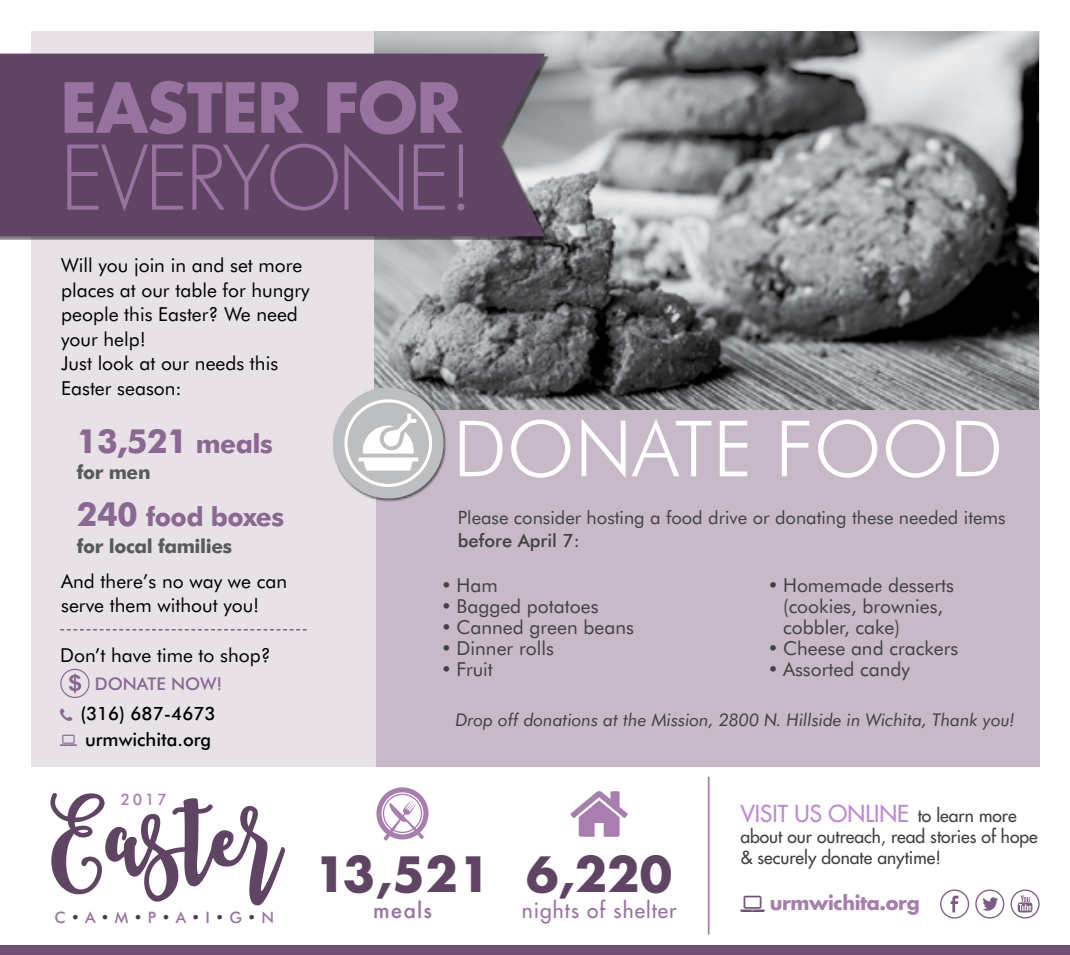
<style>
.page{position:relative;width:1070px;height:955px;background:#fff}
.page>*{position:absolute;margin:0;border:0;box-sizing:border-box;transform-origin:0 0}
.t1{font:300 86.27px "Futura";letter-spacing:-.04em;color:#9973a0}
.t2{font:300 77.52px "Futura BT";color:#fff}
.t3{font:700 67.2px "Futura";letter-spacing:-.02em;color:#9973a0}
.t4{font:700 47.25px "Futura";color:#5f4463}
.t5{font:700 33.25px "Futura BT";color:#8a6891}
.t6{font:700 26.25px "Futura BT";letter-spacing:-.02em;color:#8a6891}
.t7{font:22.75px "Futura";color:#bc89d2}
.t8{font:21px "Futura";letter-spacing:.05em;color:#9973a0}
.t9{font:500 21px "Futura";letter-spacing:.05em;color:#9973a0}
.t10{font:19.25px/24.5px "Futura BT";color:#000}
.t11{font:19.25px/21px "Futura BT";color:#414042}
.t12{font:700 19.25px "Futura BT";letter-spacing:-.02em;color:#58595b}
.t13{font:700 19.25px "Futura";letter-spacing:-.02em;color:#a77eae}
.t14{font:18.38px "Futura BT";color:#414042}
.t15{font:500 18.38px/26.2px "Futura BT";color:#000}
.t16{font:500 18.38px "Futura BT";color:#414042}
.t17{font:italic 17.5px "Futura BT";color:#414042}
.t18{font:17.5px/21px "Futura";color:#414042}
.t19{font:500 17.5px "Futura BT";color:#8a6891}
.t20{font:500 15.75px "Futura BT";color:#9973a0}
.t21{font:500 15.75px "Futura BT";color:#a77eae}
.s1{font-size:26.25px}
.s2{font-size:33.25px}
.s3{color:#503854}
.s4{font-size:17.5px;color:#414042}
</style>
<div class="page">
<div style="left:0;top:945px;width:1070px;height:9px;background:#6d5072"></div>
<hr style="left:708px;top:776px;width:1px;height:158px;background:#a77eae">
<svg style="left:50px;top:792px;width:235px;height:113px"></svg>
<svg style="left:376px;top:787px;width:52px;height:52px"></svg>
<svg style="left:382px;top:792px;width:41px;height:42px"></svg>
<svg style="left:383px;top:793px;width:41px;height:48px"></svg>
<svg style="left:570px;top:791px;width:58px;height:45px"></svg>
<svg style="left:940px;top:889px;width:29px;height:29px"></svg>
<svg style="left:975px;top:889px;width:29px;height:29px"></svg>
<svg style="left:1010px;top:889px;width:30px;height:29px"></svg>
<div style="left:32px;top:32px;width:1008px;height:734px;background:#e8e2e8"></div>
<div style="left:376px;top:409px;width:664px;height:357px;background:#c7b9c8"></div>
<img style="left:374px;top:32px;width:664px;height:377px">
<div style="left:0;top:56px;width:549px;height:184px;background:#000;opacity:.5"></div>
<div style="left:0;top:54px;width:545px;height:182px;background:#5f4463"></div>
<div style="left:60px;top:668px;width:30px;height:29px;border:1px solid #8a6891;border-radius:50%"></div>
<svg style="left:69px;top:673px;width:12px;height:19px"></svg>
<svg style="left:60px;top:629px;width:247px;height:1px"></svg>
<div style="left:332px;top:389px;width:114px;height:112px;background:#000;opacity:.5"></div>
<div style="left:333px;top:387px;width:111px;height:111px;background:#bcbec0;border-radius:50%"></div>
<svg style="left:358px;top:413px;width:60px;height:57px"></svg>
<div style="left:344px;top:399px;width:88px;height:88px;border:3px solid #fff;border-radius:50%"></div>
<h3 class="t3" style="left:60px;top:61px;width:403px">EASTER FOR</h3>
<h1 class="t1" style="left:60px;top:123px;width:416px">EVERYONE!</h1>
<p class="t10" style="left:61px;top:253px;width:250px">Will you join in and set more places at our table for hungry people this Easter? We need your help!<br>Just look at our needs this<br>Easter season:</p>
<h3 class="t5" style="left:77px;top:420px;width:198px">13,521 <span class="s1">meals</span></h3>
<p class="t12" style="left:77px;top:460px;width:75px">for men</p>
<h3 class="t6" style="left:77px;top:500px;width:209px"><span class="s2">240</span> food boxes</h3>
<p class="t12" style="left:77px;top:533px;width:157px">for local families</p>
<p class="t10" style="left:61px;top:568px;width:227px">And there’s no way we can serve them without you!</p>
<p class="t10" style="left:60px;top:642px;width:212px">Don’t have time to shop?</p>
<p class="t19" style="left:95px;top:673px;width:129px">DONATE NOW!</p>
<p class="t15" style="left:81px;top:700px;width:137px">(316) 687-4673 urmwichita.org</p>
<h2 class="t2" style="left:453px;top:401px;width:552px">DONATE FOOD</h2>
<p class="t14" style="left:458px;top:506px;width:549px">Please consider hosting a food drive or donating these needed items</p>
<p class="t16" style="left:458px;top:529px;width:123px">before April 7:</p>
<p class="t11" style="left:441px;top:574px;width:58px">• Ham</p>
<p class="t11" style="left:441px;top:595px;width:159px">• Bagged potatoes</p>
<p class="t11" style="left:441px;top:616px;width:195px">• Canned green beans</p>
<p class="t11" style="left:441px;top:637px;width:114px">• Dinner rolls</p>
<p class="t11" style="left:441px;top:658px;width:54px">• Fruit</p>
<p class="t11" style="left:783px;top:574px;width:172px;text-indent:-16px">• Homemade desserts (cookies, brownies, cobbler, cake)</p>
<p class="t11" style="left:767px;top:637px;width:192px">• Cheese and crackers</p>
<p class="t11" style="left:767px;top:658px;width:144px">• Assorted candy</p>
<p class="t17" style="left:455px;top:708px;width:561px">Drop off donations at the Mission, 2800 N. Hillside in Wichita, Thank you!</p>
<p class="t21" style="left:121px;top:789px;width:48px">2017</p>
<p class="t20" style="left:54px;top:907px;width:221px">C<span class="s3">•</span>A<span class="s3">•</span>M<span class="s3">•</span>P<span class="s3">•</span>A<span class="s3">•</span>I<span class="s3">•</span>G<span class="s3">•</span>N</p>
<h3 class="t4" style="left:314px;top:840px;width:178px">13,521</h3>
<p class="t9" style="left:373px;top:895px;width:60px">meals</p>
<h3 class="t4" style="left:526px;top:840px;width:147px">6,220</h3>
<p class="t8" style="left:522px;top:896px;width:156px">nights of shelter</p>
<p class="t7" style="left:740px;top:798px;width:278px">VISIT US ONLINE <span class="s4">to learn more</span></p>
<p class="t18" style="left:740px;top:825px;width:299px">about our outreach, read stories of hope &amp; securely donate anytime!</p>
<p class="t13" style="left:770px;top:889px;width:151px">urmwichita.org</p>
</div>
